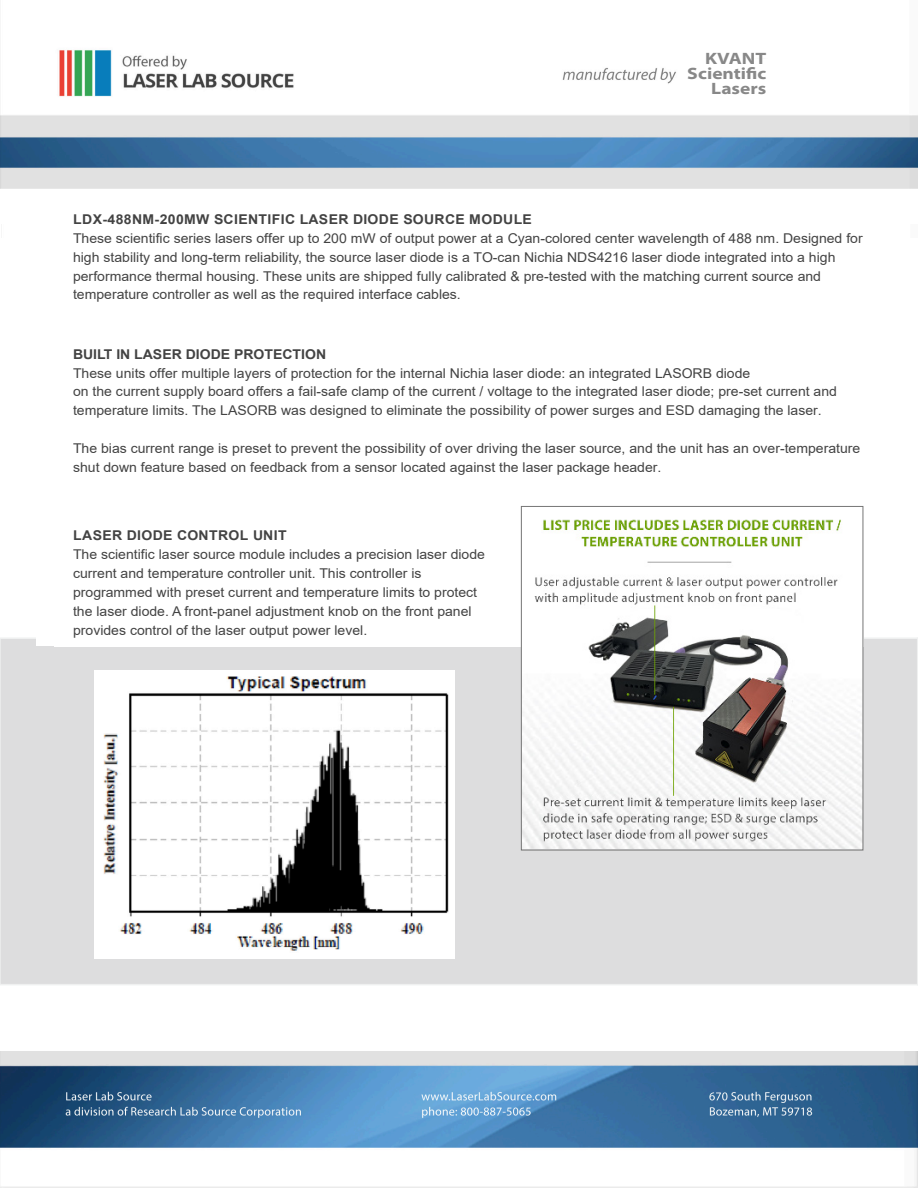
<style>
.page{position:relative;width:918px;height:1188px;background:#fff}
.page>*{position:absolute;margin:0;border:0;box-sizing:border-box;transform-origin:0 0}
.t1{font:700 semi-expanded 16.5px "Myriad Pro";color:#888;scale:1.1 1}
.t2{font:13.5px/18.9px "Arial";color:#434343;scale:1.04 1}
.t3{font:700 13.5px "Arial";letter-spacing:.025em;color:#434343;scale:1.04 1}
.s1{font-weight:700}
</style>
<div class="page">
<div style="left:0;top:638px;width:918px;height:347px;background:#ddddde"></div>
<img style="left:0;top:50px;width:918px;height:139px">
<img style="left:0;top:1052px;width:918px;height:136px">
<div style="left:54px;top:208px;width:809px;height:438px;background:#fff"></div>
<img style="left:523px;top:519px;width:338px;height:329px">
<div style="left:521px;top:506px;width:342px;height:344px;border:1px solid #757575"></div>
<div style="left:682px;top:59px;width:152px;height:33px;background:#fff"></div>
<svg style="left:917px;top:638px;width:1px;height:347px"></svg>
<div style="left:37px;top:201px;width:36px;height:445px;background:#fff"></div>
<div style="left:94px;top:670px;width:361px;height:289px;background:#fff"></div>
<img style="left:103px;top:676px;width:346px;height:275px">
<p class="t1" style="left:705px;top:49px;width:57px">KVANT</p>
<p class="t1" style="left:687px;top:64px;width:73px">Scientific</p>
<p class="t1" style="left:711px;top:79px;width:52px">Lasers</p>
<p class="t3" style="left:73px;top:209px;width:443px">LDX-488NM-200MW SCIENTIFIC LASER DIODE SOURCE MODULE</p>
<p class="t2" style="left:73px;top:228px;width:761px">These scientific series lasers offer up to 200 mW of output power at a Cyan-colored center wavelength of 488 nm. Designed for high stability and long-term reliability, the source laser diode is a TO-can Nichia NDS4216 laser diode integrated into a high performance thermal housing. These units are shipped fully calibrated &amp; pre-tested with the matching current source and temperature controller as well as the required interface cables.</p>
<p class="t2" style="left:73px;top:344px;width:736px"><span class="s1">BUILT IN LASER DIODE PROTECTION<br></span>These units offer multiple layers of protection for the internal Nichia laser diode: an integrated LASORB diode<br>on the current supply board offers a fail-safe clamp of the current / voltage to the integrated laser diode; pre-set current and temperature limits. The LASORB was designed to eliminate the possibility of power surges and ESD damaging the laser.</p>
<p class="t2" style="left:73px;top:438px;width:759px">The bias current range is preset to prevent the possibility of over driving the laser source, and the unit has an over-temperature shut down feature based on feedback from a sensor located against the laser package header.</p>
<p class="t2" style="left:73px;top:526px;width:398px"><span class="s1">LASER DIODE CONTROL UNIT<br></span>The scientific laser source module includes a precision laser diode current and temperature controller unit. This controller is programmed with preset current and temperature limits to protect the laser diode. A front-panel adjustment knob on the front panel provides control of the laser output power level.</p>
</div>
